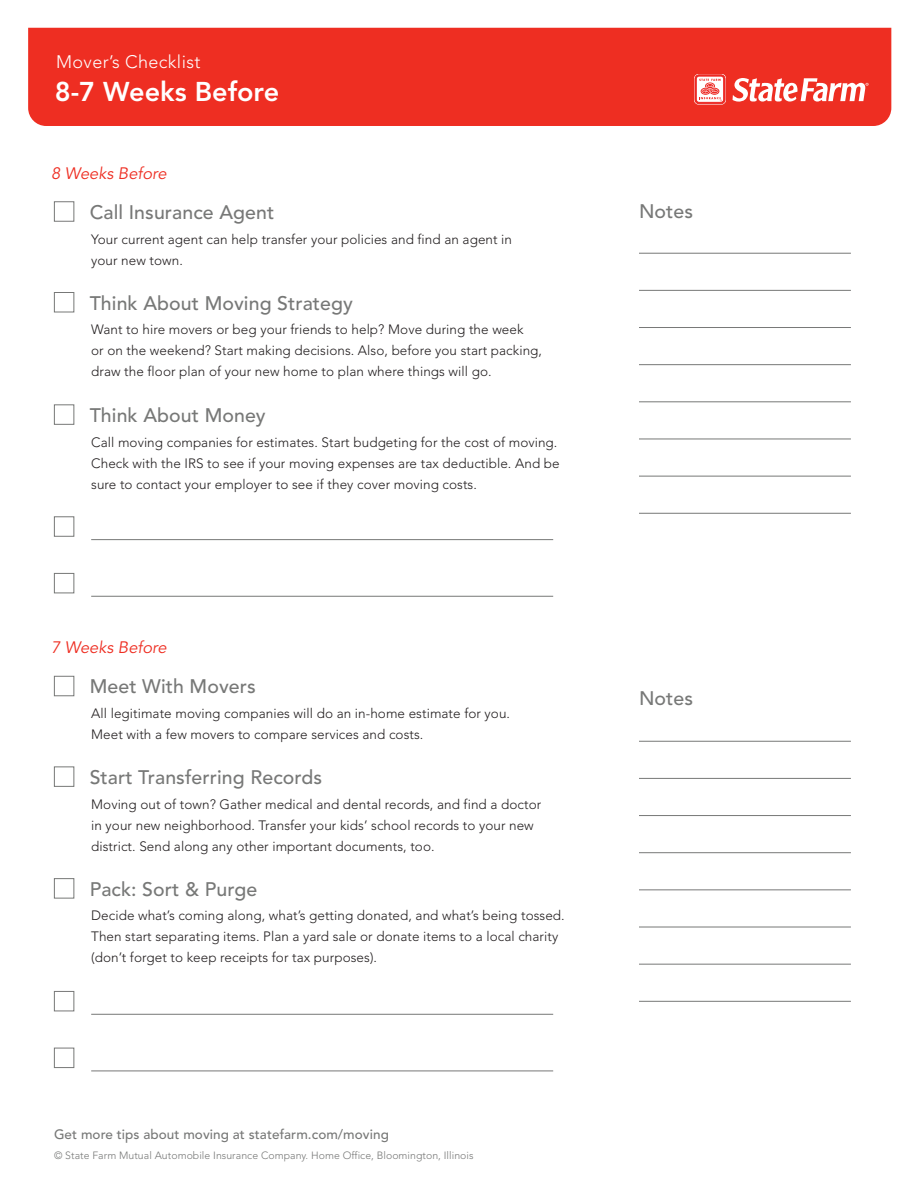
<style>
.page{position:relative;width:918px;height:1188px;background:#fff}
.page>*{position:absolute;margin:0;border:0;box-sizing:border-box;transform-origin:0 0}
.t1{font:800 27px "Avenir";color:#fff}
.Paragraph_Style_2{font:500 19.5px "Avenir";letter-spacing:.005em;color:#777877}
.t2{font:300 18px "Avenir";letter-spacing:.02em;color:#fff}
.t3{font:italic 16.5px "Avenir";color:#ee2e22}
.Paragraph_Style_1{font:300 13.5px/21px "Avenir";letter-spacing:.005em;color:#231f20}
.Paragraph_Style_2-2{font:500 13.5px "Avenir";letter-spacing:.005em;color:#777877}
.Paragraph_Style_2-3{font:300 10.5px "Avenir";letter-spacing:.005em;color:#777877}
</style>
<div class="page">
<div style="left:28px;top:28px;width:863px;height:98px;background:#ee2e22"></div>
<div style="left:54px;top:201px;width:20px;height:21px;border:1px solid #777877"></div>
<div style="left:54px;top:292px;width:20px;height:20px;border:1px solid #777877"></div>
<div style="left:54px;top:766px;width:20px;height:21px;border:1px solid #777877"></div>
<div style="left:54px;top:676px;width:20px;height:20px;border:1px solid #777877"></div>
<div style="left:54px;top:404px;width:20px;height:21px;border:1px solid #777877"></div>
<div style="left:54px;top:878px;width:20px;height:20px;border:1px solid #777877"></div>
<hr style="left:639px;top:253px;width:212px;height:1px;background:#777877">
<hr style="left:639px;top:741px;width:212px;height:1px;background:#777877">
<hr style="left:639px;top:290px;width:212px;height:1px;background:#777877">
<hr style="left:639px;top:778px;width:212px;height:1px;background:#777877">
<hr style="left:639px;top:327px;width:212px;height:1px;background:#777877">
<hr style="left:639px;top:815px;width:212px;height:1px;background:#777877">
<hr style="left:639px;top:364px;width:212px;height:1px;background:#777877">
<hr style="left:639px;top:852px;width:212px;height:1px;background:#777877">
<hr style="left:639px;top:401px;width:212px;height:1px;background:#777877">
<hr style="left:639px;top:889px;width:212px;height:1px;background:#777877">
<hr style="left:639px;top:439px;width:212px;height:1px;background:#777877">
<hr style="left:639px;top:927px;width:212px;height:1px;background:#777877">
<hr style="left:639px;top:476px;width:212px;height:1px;background:#777877">
<hr style="left:639px;top:964px;width:212px;height:1px;background:#777877">
<hr style="left:639px;top:513px;width:212px;height:1px;background:#777877">
<hr style="left:639px;top:1001px;width:212px;height:1px;background:#777877">
<div style="left:54px;top:516px;width:20px;height:21px;border:1px solid #777877"></div>
<div style="left:54px;top:991px;width:20px;height:20px;border:1px solid #777877"></div>
<div style="left:54px;top:573px;width:20px;height:20px;border:1px solid #777877"></div>
<div style="left:54px;top:1048px;width:20px;height:20px;border:1px solid #777877"></div>
<hr style="left:91px;top:539px;width:462px;height:1px;background:#777877">
<hr style="left:91px;top:1014px;width:462px;height:1px;background:#777877">
<hr style="left:91px;top:596px;width:462px;height:1px;background:#777877">
<hr style="left:91px;top:1071px;width:462px;height:1px;background:#777877">
<div style="left:695px;top:74px;width:30px;height:30px;border:1px solid #fff;border-radius:4px"></div>
<svg style="left:695px;top:75px;width:30px;height:29px"></svg>
<svg style="left:733px;top:78px;width:136px;height:24px"></svg>
<p class="t2" style="left:56px;top:51px;width:146px">Mover’s Checklist</p>
<p class="t1" style="left:55px;top:76px;width:226px">8-7 Weeks Before</p>
<p class="t3" style="left:51px;top:164px;width:117px">8 Weeks Before</p>
<p class="Paragraph_Style_2" style="left:90px;top:201px;width:186px">Call Insurance Agent</p>
<p class="Paragraph_Style_1" style="left:91px;top:229px;width:422px">Your current agent can help transfer your policies and find an agent in your new town.</p>
<p class="Paragraph_Style_2" style="left:90px;top:292px;width:265px">Think About Moving Strategy</p>
<p class="Paragraph_Style_1" style="left:91px;top:319px;width:452px">Want to hire movers or beg your friends to help? Move during the week<br>or on the weekend? Start making decisions. Also, before you start packing, draw the floor plan of your new home to plan where things will go.</p>
<p class="Paragraph_Style_2" style="left:90px;top:404px;width:178px">Think About Money</p>
<p class="Paragraph_Style_1" style="left:91px;top:432px;width:470px">Call moving companies for estimates. Start budgeting for the cost of moving.<br>Check with the IRS to see if your moving expenses are tax deductible. And be sure to contact your employer to see if they cover moving costs.</p>
<p class="t3" style="left:51px;top:638px;width:117px">7 Weeks Before</p>
<p class="Paragraph_Style_2" style="left:90px;top:675px;width:168px">Meet With Movers</p>
<p class="Paragraph_Style_1" style="left:91px;top:703px;width:420px">All legitimate moving companies will do an in-home estimate for you.<br>Meet with a few movers to compare services and costs.</p>
<p class="Paragraph_Style_2" style="left:90px;top:766px;width:234px">Start Transferring Records</p>
<p class="Paragraph_Style_1" style="left:91px;top:794px;width:452px">Moving out of town? Gather medical and dental records, and find a doctor in your new neighborhood. Transfer your kids’ school records to your new district. Send along any other important documents, too.</p>
<p class="Paragraph_Style_2" style="left:90px;top:878px;width:169px">Pack: Sort &amp; Purge</p>
<p class="Paragraph_Style_1" style="left:91px;top:905px;width:475px">Decide what’s coming along, what’s getting donated, and what’s being tossed.<br>Then start separating items. Plan a yard sale or donate items to a local charity (don’t forget to keep receipts for tax purposes).</p>
<p class="Paragraph_Style_2-2" style="left:54px;top:1127px;width:336px">Get more tips about moving at statefarm.com/moving</p>
<p class="Paragraph_Style_2-3" style="left:54px;top:1149px;width:421px">© State Farm Mutual Automobile Insurance Company. Home Office, Bloomington, Illinois</p>
<p class="Paragraph_Style_2" style="left:639px;top:200px;width:56px">Notes</p>
<p class="Paragraph_Style_2" style="left:639px;top:687px;width:56px">Notes</p>
</div>
